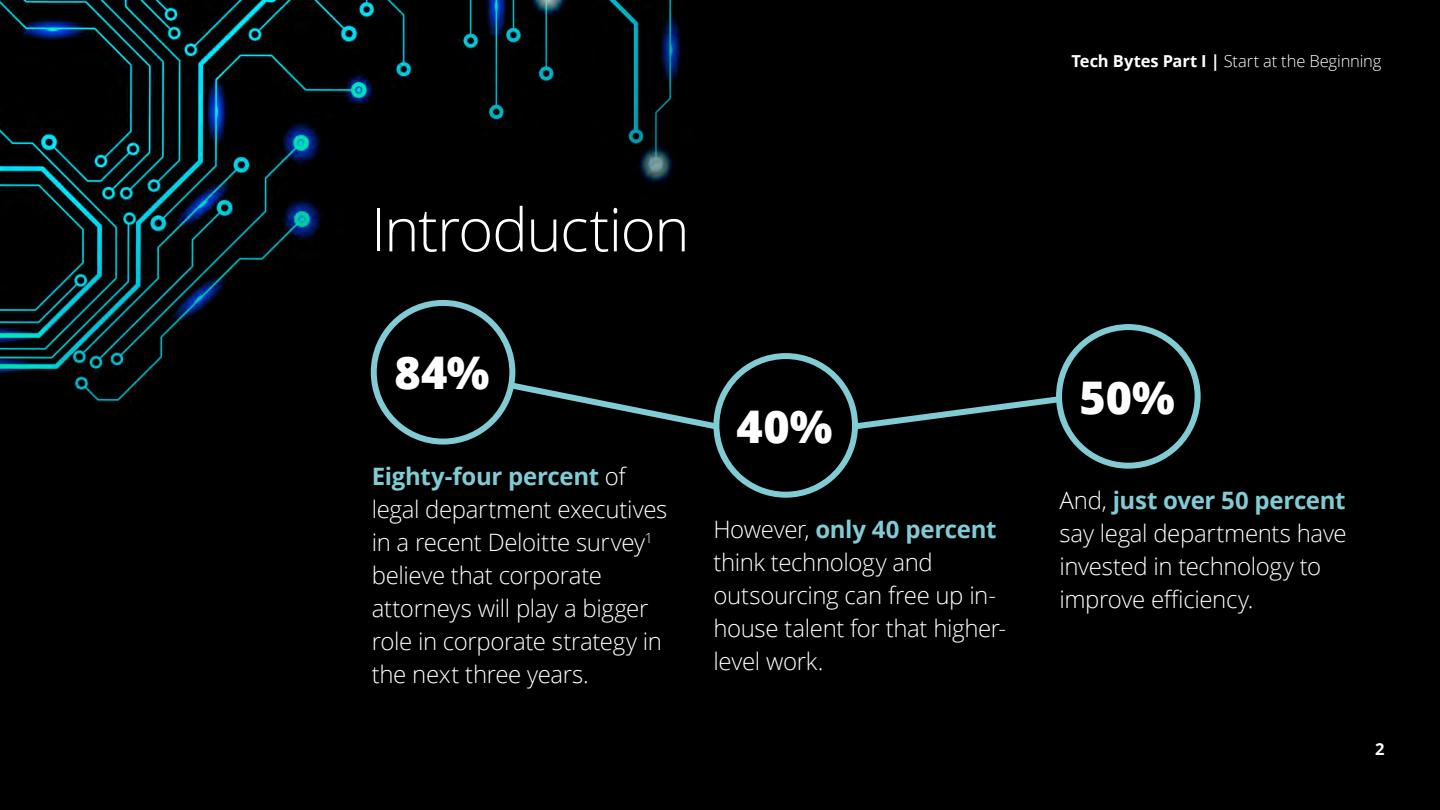
<style>
.page{position:relative;width:1440px;height:810px;background:#000}
.page>*{position:absolute;margin:0;border:0;box-sizing:border-box;transform-origin:0 0}
.Story_heading_light{font:300 60px "Open Sans";letter-spacing:-.025em;color:#fff}
.Body_copy__12_18pt{font:800 45px "Open Sans";color:#fff}
.Introduction__16_22p{font:300 24px/33px "Open Sans";letter-spacing:-.015em;color:#fff}
.t1{font:300 16.5px "Open Sans";letter-spacing:-.01em;color:#fff}
.t2{font:700 16.5px "Open Sans";color:#fff}
.s1{font-weight:700;color:#80cbd4}
.s2{font-weight:700}
</style>
<div class="page">
<img style="left:0;top:0;width:1193px;height:403px">
<div style="left:359px;top:292px;width:260px;height:162px;background:#000"></div>
<div style="left:0;top:387px;width:61px;height:48px;background:#000"></div>
<svg style="left:50px;top:380px;width:57px;height:23px"></svg>
<div style="left:716px;top:356px;width:139px;height:139px;background:#000;border-radius:50%"></div>
<div style="left:713px;top:353px;width:145px;height:145px;border:6px solid #80cbd4;border-radius:50%"></div>
<div style="left:1059px;top:327px;width:139px;height:139px;background:#000;border-radius:50%"></div>
<div style="left:1056px;top:324px;width:145px;height:145px;border:6px solid #80cbd4;border-radius:50%"></div>
<div style="left:371px;top:300px;width:144px;height:145px;border:6px solid #80cbd4;border-radius:50%"></div>
<svg style="left:506px;top:379px;width:217px;height:54px"></svg>
<svg style="left:849px;top:393px;width:217px;height:40px"></svg>
<p class="Story_heading_light" style="left:371px;top:189px;width:320px">Introduction</p>
<p class="Body_copy__12_18pt" style="left:394px;top:339px;width:97px">84%</p>
<p class="Introduction__16_22p" style="left:372px;top:459px;width:297px"><span class="s1">Eighty-four percent</span> of legal department executives in a recent Deloitte survey<sup>1 </sup>believe that corporate attorneys will play a bigger role in corporate strategy in the next three years.</p>
<p class="Body_copy__12_18pt" style="left:737px;top:392px;width:98px">40%</p>
<p class="Introduction__16_22p" style="left:713px;top:512px;width:294px">However, <span class="s1">only 40 percent </span>think technology and outsourcing can free up in&shy;house talent for that higher&shy;level work.</p>
<p class="t1" style="left:1072px;top:50px;width:311px"><span class="s2">Tech Bytes Part I |</span> Start at the Beginning</p>
<p class="Body_copy__12_18pt" style="left:1080px;top:363px;width:97px">50%</p>
<p class="Introduction__16_22p" style="left:1059px;top:483px;width:289px">And, <span class="s1">just over 50 percent </span>say legal departments have invested in technology to improve efficiency.</p>
<p class="t2" style="left:1375px;top:737px;width:11px">2</p>
</div>
